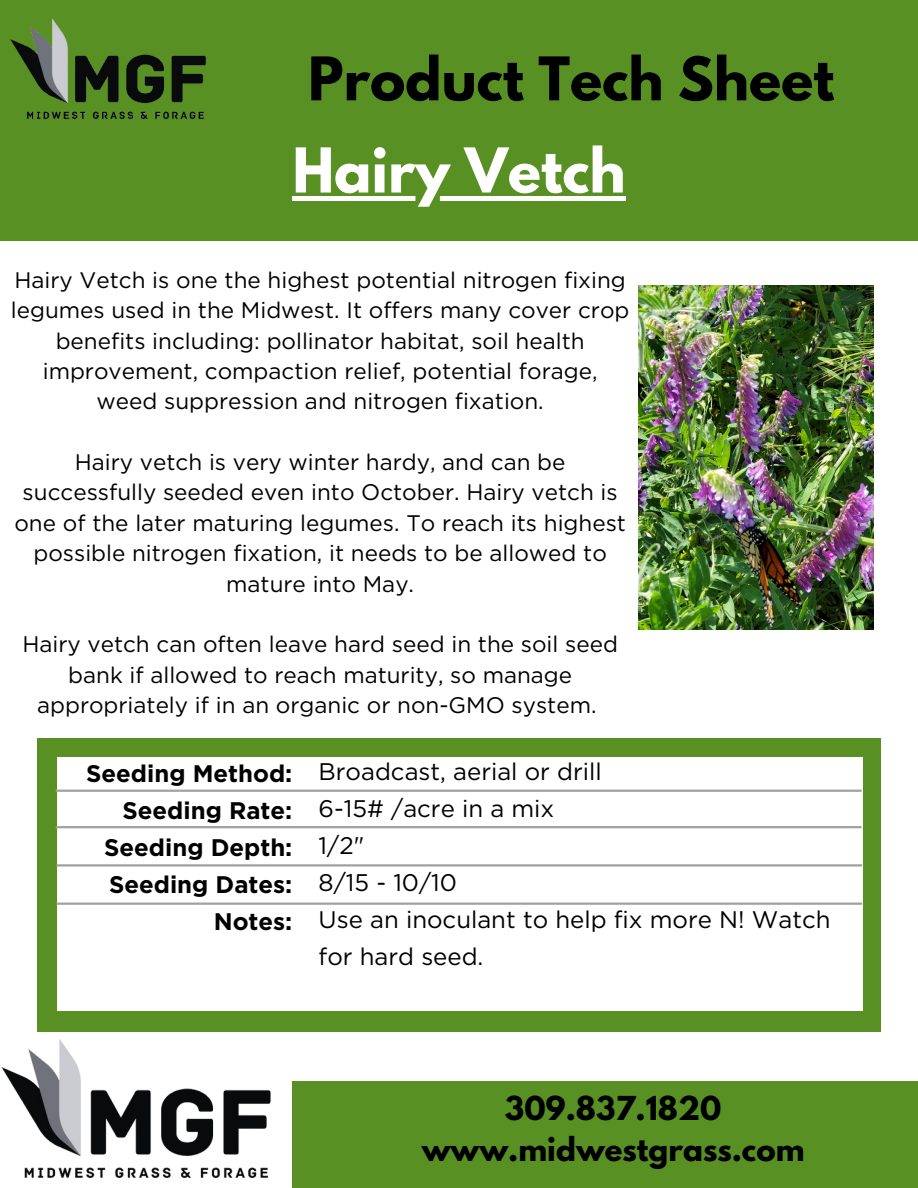
<style>
.page{position:relative;width:918px;height:1188px;background:#fff}
.page>*{position:absolute;margin:0;border:0;box-sizing:border-box;transform-origin:0 0}
.t1{font:700 54.75px "League Spartan";color:#fff}
.t2{font:700 53.25px "League Spartan";color:#000}
.t3{font:700 29.25px/40.5px "League Spartan";color:#000;text-align:center}
.t4{font:24px/37.2px "Gotham";color:#000}
.t5{font:700 24px/37.2px "Gotham";color:#000;text-align:right}
.t6{font:22.5px/30.3px "Gotham";color:#000;text-align:center}
</style>
<div class="page">
<div style="left:0;top:0;width:918px;height:172px;background:#599023"></div>
<img style="left:10px;top:18px;width:196px;height:101px">
<div style="left:0;top:164px;width:918px;height:77px;background:#599023"></div>
<img style="left:1px;top:1039px;width:270px;height:139px">
<div style="left:292px;top:1081px;width:626px;height:107px;background:#599023"></div>
<div style="left:37px;top:739px;width:844px;height:293px;background:#599023"></div>
<div style="left:58px;top:757px;width:805px;height:254px;background:#fff"></div>
<hr style="left:56px;top:790px;width:806px;height:2px;background:#a0a29e">
<hr style="left:56px;top:826px;width:806px;height:2px;background:#a0a29e">
<hr style="left:56px;top:864px;width:806px;height:3px;background:#a0a29e">
<hr style="left:56px;top:903px;width:806px;height:2px;background:#a0a29e">
<img style="left:639px;top:286px;width:234px;height:344px">
<hr style="left:292px;top:196px;width:334px;height:4px;background:#fff">
<p class="t2" style="left:308px;top:52px;width:528px">Product Tech Sheet</p>
<p class="t1" style="left:292px;top:143px;width:335px">Hairy Vetch</p>
<h1 class="t6" style="left:11px;top:265px;width:620px">Hairy Vetch is one the highest potential nitrogen fixing legumes used in the Midwest. It offers many cover crop benefits including: pollinator habitat, soil health improvement, compaction relief, potential forage, weed suppression and nitrogen fixation.</h1>
<p class="t6" style="left:14px;top:447px;width:613px">Hairy vetch is very winter hardy, and can be successfully seeded even into October. Hairy vetch is one of the later maturing legumes. To reach its highest possible nitrogen fixation, it needs to be allowed to mature into May.</p>
<p class="t6" style="left:22px;top:629px;width:597px">Hairy vetch can often leave hard seed in the soil seed bank if allowed to reach maturity, so manage appropriately if in an organic or non-GMO system.</p>
<p class="t5" style="left:86px;top:755px;width:208px">Seeding Method:<br>Seeding Rate:<br>Seeding Depth:<br>Seeding Dates:<br>Notes:</p>
<h3 class="t4" style="left:319px;top:752px;width:285px">Broadcast, aerial or drill</h3>
<p class="t4" style="left:319px;top:790px;width:237px">6-15# /acre in a mix</p>
<p class="t4" style="left:319px;top:827px;width:47px">1/2"</p>
<p class="t4" style="left:319px;top:864px;width:140px">8/15 - 10/10</p>
<p class="t4" style="left:319px;top:901px;width:513px">Use an inoculant to help fix more N! Watch for hard seed.</p>
<h2 class="t3" style="left:422px;top:1092px;width:384px">309.837.1820 www.midwestgrass.com</h2>
</div>
